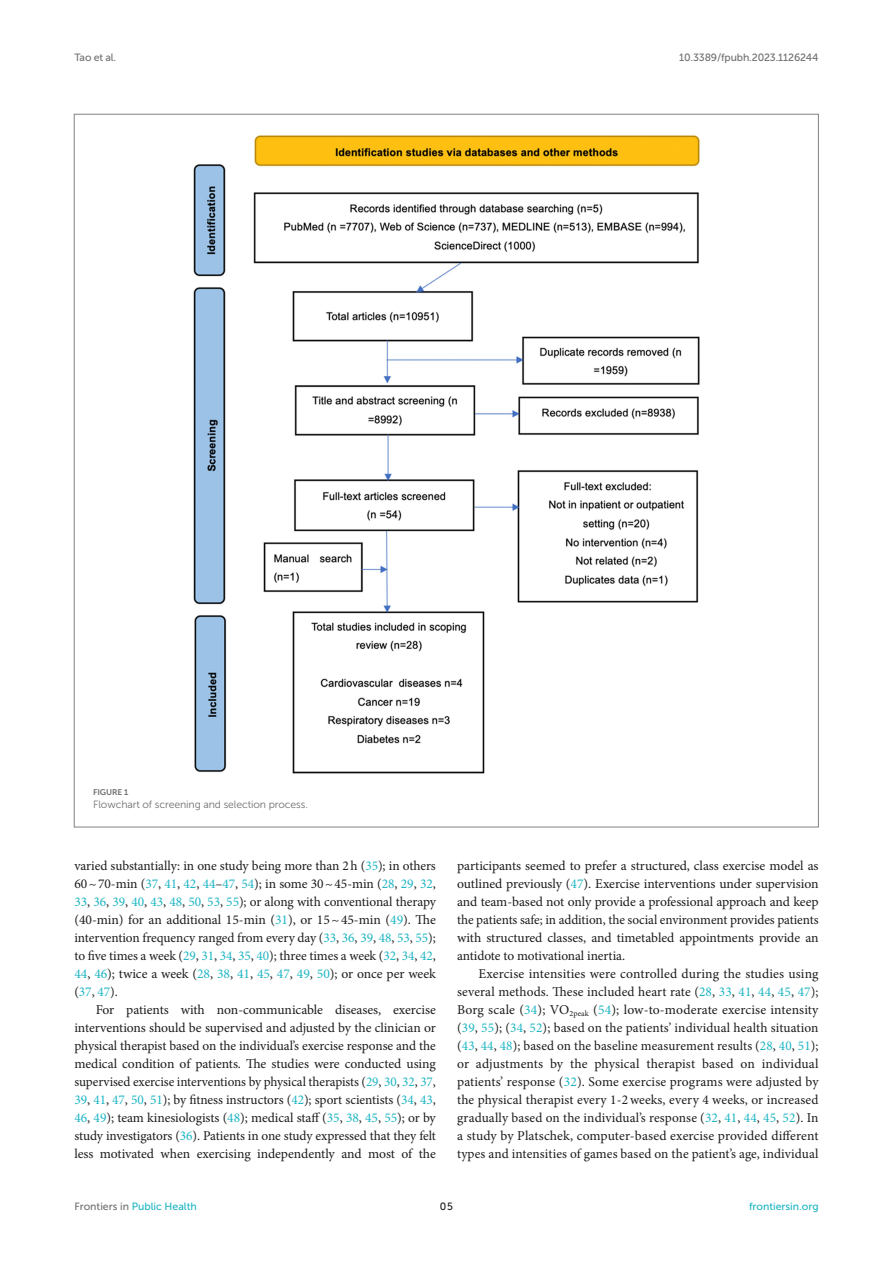
<style>
.page{position:relative;width:893px;height:1263px;background:#fff}
.page>*{position:absolute;margin:0;border:0;box-sizing:border-box;transform-origin:0 0}
.TEXT{font:13.5px/18px "Minion Pro";letter-spacing:-.005em;color:#1b1c1b;text-align:justify}
.TEXT_FLUSH{font:13.5px/18px "Minion Pro";letter-spacing:-.005em;color:#1b1c1b;text-align:justify}
.FIG_LEG{font:10.5px "Museo Sans 300";letter-spacing:-.01em;color:#706f70}
.t1{font:10.5px "Museo Sans 500";color:#1db5c3}
.t2{font:10.5px "Museo Sans 500";letter-spacing:-.015em;color:#706f70}
.t3{font:10.5px "Museo Sans 500";color:#1b1c1b}
.FIG_HD{font:8.25px "Museo Sans 700";letter-spacing:-.01em;color:#706f70}
.s1{color:#1db5c3}
.s2{color:#706f70}
</style>
<div class="page">
<img style="left:193px;top:135px;width:507px;height:639px">
<p class="t2" style="left:74px;top:51px;width:43px">Tao et al.</p>
<p class="t2" style="left:679px;top:51px;width:141px">10.3389/fpubh.2023.1126244</p>
<p class="FIG_HD" style="left:93px;top:787px;width:37px">FIGURE 1</p>
<p class="FIG_LEG" style="left:93px;top:799px;width:216px">Flowchart of screening and selection process.</p>
<p class="TEXT_FLUSH" style="left:74px;top:857px;width:363px">varied substantially: in one study being more than 2h (<span class="s1">35</span>); in others 60~70-min (<span class="s1">37</span>, <span class="s1">41</span>, <span class="s1">42</span>, <span class="s1">44</span>–<span class="s1">47</span>, <span class="s1">54</span>); in some 30~45-min (<span class="s1">28</span>, <span class="s1">29</span>, <span class="s1">32</span>, <span class="s1">33</span>, <span class="s1">36</span>, <span class="s1">39</span>, <span class="s1">40</span>, <span class="s1">43</span>, <span class="s1">48</span>, <span class="s1">50</span>, <span class="s1">53</span>, <span class="s1">55</span>); or along with conventional therapy (40-min) for an additional 15-min (<span class="s1">31</span>), or 15~45-min (<span class="s1">49</span>). The intervention frequency ranged from every day (<span class="s1">33</span>, <span class="s1">36</span>, <span class="s1">39</span>, <span class="s1">48</span>, <span class="s1">53</span>, <span class="s1">55</span>); to five times a week (<span class="s1">29</span>, <span class="s1">31</span>, <span class="s1">34</span>, <span class="s1">35</span>, <span class="s1">40</span>); three times a week (<span class="s1">32</span>, <span class="s1">34</span>, <span class="s1">42</span>, <span class="s1">44</span>, <span class="s1">46</span>); twice a week (<span class="s1">28</span>, <span class="s1">38</span>, <span class="s1">41</span>, <span class="s1">45</span>, <span class="s1">47</span>, <span class="s1">49</span>, <span class="s1">50</span>); or once per week (<span class="s1">37</span>, <span class="s1">47</span>).</p>
<p class="TEXT" style="left:74px;top:1001px;width:363px;text-indent:21px">For patients with non-communicable diseases, exercise interventions should be supervised and adjusted by the clinician or physical therapist based on the individual’s exercise response and the medical condition of patients. The studies were conducted using supervised exercise interventions by physical therapists (<span class="s1">29</span>, <span class="s1">30</span>, <span class="s1">32</span>, <span class="s1">37</span>, <span class="s1">39</span>, <span class="s1">41</span>, <span class="s1">47</span>, <span class="s1">50</span>, <span class="s1">51</span>); by fitness instructors (<span class="s1">42</span>); sport scientists (<span class="s1">34</span>, <span class="s1">43</span>, <span class="s1">46</span>, <span class="s1">49</span>); team kinesiologists (<span class="s1">48</span>); medical staff (<span class="s1">35</span>, <span class="s1">38</span>, <span class="s1">45</span>, <span class="s1">55</span>); or by study investigators (<span class="s1">36</span>). Patients in one study expressed that they felt less motivated when exercising independently and most of the</p>
<p class="TEXT" style="left:457px;top:857px;width:363px">participants seemed to prefer a structured, class exercise model as outlined previously (<span class="s1">47</span>). Exercise interventions under supervision and team-based not only provide a professional approach and keep the patients safe; in addition, the social environment provides patients with structured classes, and timetabled appointments provide an antidote to motivational inertia.</p>
<p class="TEXT" style="left:457px;top:965px;width:363px;text-indent:21px">Exercise intensities were controlled during the studies using several methods. These included heart rate (<span class="s1">28</span>, <span class="s1">33</span>, <span class="s1">41</span>, <span class="s1">44</span>, <span class="s1">45</span>, <span class="s1">47</span>); Borg scale (<span class="s1">34</span>); VO<sub>2peak</sub> (<span class="s1">54</span>); low-to-moderate exercise intensity (<span class="s1">39</span>, <span class="s1">55</span>); (<span class="s1">34</span>, <span class="s1">52</span>); based on the patients’ individual health situation (<span class="s1">43</span>, <span class="s1">44</span>, <span class="s1">48</span>); based on the baseline measurement results (<span class="s1">28</span>, <span class="s1">40</span>, <span class="s1">51</span>); or adjustments by the physical therapist based on individual patients’ response (<span class="s1">32</span>). Some exercise programs were adjusted by the physical therapist every 1-2weeks, every 4 weeks, or increased gradually based on the individual’s response (<span class="s1">32</span>, <span class="s1">41</span>, <span class="s1">44</span>, <span class="s1">45</span>, <span class="s1">52</span>). In a study by Platschek, computer-based exercise provided different types and intensities of games based on the patient’s age, individual</p>
<p class="t1" style="left:74px;top:1200px;width:124px"><span class="s2">Frontiers in</span> Public Health</p>
<p class="t3" style="left:440px;top:1200px;width:14px">05</p>
<p class="t1" style="left:749px;top:1200px;width:71px">frontiersin.org</p>
</div>
